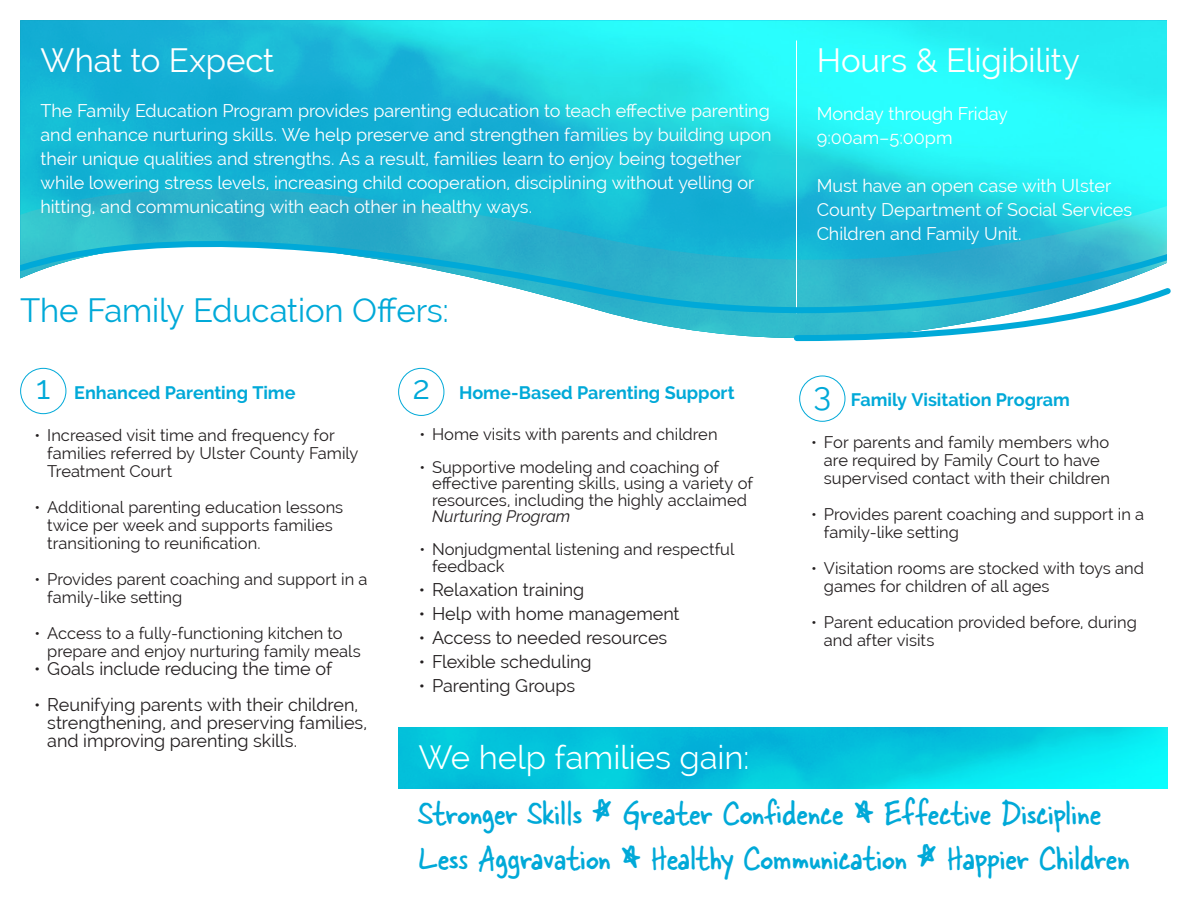
<style>
.page{position:relative;width:1188px;height:918px;background:#fff}
.page>*{position:absolute;margin:0;border:0;box-sizing:border-box;transform-origin:0 0}
.t1{font:37.5px "Skippy Sharp";letter-spacing:-.005em;color:#00a9d8}
.t2{font:33px "Raleway";letter-spacing:-.005em;color:#fff}
.t3{font:33px "Raleway";letter-spacing:-.01em;color:#00a9d8}
.t4{font:18px/24px "Raleway";letter-spacing:-.005em;color:#fff}
.t5{font:18px/18px "Raleway";letter-spacing:-.005em;color:#231f20}
.t6{font:700 18px "Raleway";color:#00a9d8}
.t7{font:16.5px/18px "Raleway";color:#231f20}
.s1{font-style:italic}
</style>
<div class="page">
<svg style="left:20px;top:20px;width:1147px;height:211px;background:#1ecee1"></svg>
<div style="left:20px;top:368px;width:46px;height:46px;border:1px solid #00a9d8;border-radius:50%"></div>
<div style="left:398px;top:368px;width:46px;height:48px;border:1px solid #00a9d8;border-radius:50%"></div>
<div style="left:799px;top:376px;width:46px;height:46px;border:1px solid #00a9d8;border-radius:50%"></div>
<hr style="left:796px;top:40px;width:1px;height:273px;background:#fff">
<svg style="left:20px;top:231px;width:1147px;height:107px"></svg>
<svg style="left:791px;top:283px;width:380px;height:59px"></svg>
<svg style="left:398px;top:727px;width:770px;height:61px;background:#04cae0"></svg>
<p class="t2" style="left:40px;top:41px;width:235px">What to Expect</p>
<p class="t4" style="left:40px;top:98px;width:733px">The Family Education Program provides parenting education to teach effective parenting and enhance nurturing skills. We help preserve and strengthen families by building upon their unique qualities and strengths. As a result, families learn to enjoy being together while lowering stress levels, increasing child cooperation, disciplining without yelling or hitting, and communicating with each other in healthy ways.</p>
<p class="t3" style="left:20px;top:291px;width:430px">The Family Education Offers:</p>
<p class="t3" style="left:36px;top:369px;width:16px">1</p>
<p class="t6" style="left:74px;top:382px;width:223px">Enhanced Parenting Time</p>
<p class="t7" style="left:47px;top:426px;width:313px;text-indent:-13px">• Increased visit time and frequency for families referred by Ulster County Family<br>Treatment Court</p>
<p class="t7" style="left:47px;top:498px;width:298px;text-indent:-13px">• Additional parenting education lessons twice per week and supports families transitioning to reunification.</p>
<p class="t7" style="left:47px;top:570px;width:322px;text-indent:-13px">• Provides parent coaching and support in a family-like setting</p>
<p class="t7" style="left:47px;top:624px;width:315px;text-indent:-13px">• Access to a fully-functioning kitchen to prepare and enjoy nurturing family meals</p>
<p class="t5" style="left:34px;top:659px;width:300px">• Goals include reducing the time of</p>
<p class="t5" style="left:47px;top:695px;width:321px;text-indent:-13px">• Reunifying parents with their children, strengthening, and preserving families, and improving parenting skills.</p>
<p class="t3" style="left:412px;top:369px;width:19px">2</p>
<p class="t6" style="left:459px;top:383px;width:277px">Home-Based Parenting Support</p>
<p class="t7" style="left:419px;top:425px;width:300px">• Home visits with parents and children</p>
<p class="t7" style="left:432px;top:459px;width:323px;line-height:16.5px;text-indent:-13px">• Supportive modeling and coaching of effective parenting skills, using a variety of resources, including the highly acclaimed <span class="s1">Nurturing Program</span></p>
<p class="t7" style="left:432px;top:541px;width:304px;line-height:16.5px;text-indent:-13px">• Nonjudgmental listening and respectful feedback</p>
<p class="t5" style="left:419px;top:580px;width:167px">• Relaxation training</p>
<p class="t5" style="left:419px;top:604px;width:262px">• Help with home management</p>
<p class="t5" style="left:419px;top:628px;width:250px">• Access to needed resources</p>
<p class="t5" style="left:419px;top:652px;width:174px">• Flexible scheduling</p>
<p class="t5" style="left:419px;top:676px;width:158px">• Parenting Groups</p>
<p class="t2" style="left:418px;top:738px;width:333px">We help families gain:</p>
<p class="t2" style="left:817px;top:41px;width:265px">Hours &amp; Eligibility</p>
<p class="t4" style="left:817px;top:101px;width:193px">Monday through Friday</p>
<p class="t4" style="left:817px;top:125px;width:137px">9:00am–5:00pm</p>
<p class="t4" style="left:817px;top:173px;width:317px">Must have an open case with Ulster<br>County Department of Social Services<br>Children and Family Unit.</p>
<p class="t3" style="left:813px;top:375px;width:19px">3</p>
<p class="t6" style="left:851px;top:389px;width:221px">Family Visitation Program</p>
<p class="t7" style="left:824px;top:433px;width:288px;text-indent:-13px">• For parents and family members who are required by Family Court to have supervised contact with their children</p>
<p class="t7" style="left:824px;top:505px;width:322px;text-indent:-13px">• Provides parent coaching and support in a family-like setting</p>
<p class="t7" style="left:824px;top:559px;width:322px;text-indent:-13px">• Visitation rooms are stocked with toys and games for children of all ages</p>
<p class="t7" style="left:824px;top:613px;width:315px;text-indent:-13px">• Parent education provided before, during and after visits</p>
<p class="t1" style="left:418px;top:786px;width:684px">Stronger Skills ¬ Greater Confidence √ Effective Discipline</p>
<p class="t1" style="left:418px;top:831px;width:713px">Less Aggravation √ Healthy Communication ¬ Happier Children</p>
</div>
